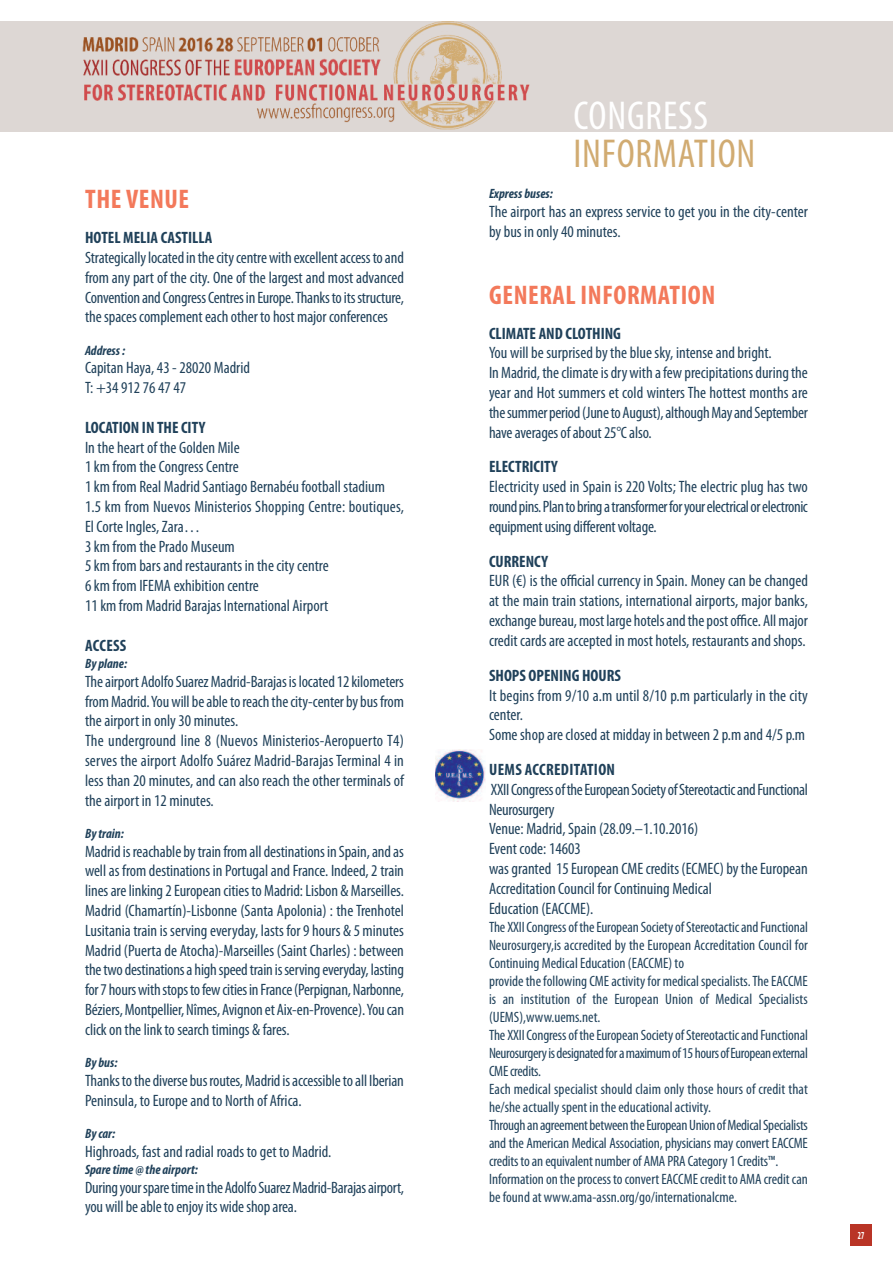
<style>
.page{position:relative;width:893px;height:1263px;background:#fff}
.page>*{position:absolute;margin:0;border:0;box-sizing:border-box;transform-origin:0 0}
.t1{font:condensed 40.5px "Myriad Pro";letter-spacing:.02em;color:#d1ab71}
.t2{font:condensed 40.5px "Myriad Pro";letter-spacing:.02em;color:#fff}
.t3{font:700 condensed 27px "Myriad Pro";letter-spacing:.02em;color:#f3795b}
.t4{font:condensed 16.5px/19.8px "Myriad Pro";color:#20415a}
.t5{font:700 condensed 16.5px "Myriad Pro";color:#20415a}
.t6{font:700 condensed 16.5px "Myriad Pro";letter-spacing:.02em;color:#20415a}
.t7{font:condensed 15px/18px "Myriad Pro";color:#20415a}
.t8{font:italic 700 condensed 13.5px "Myriad Pro";color:#20415a}
.t9{font:700 condensed 10.8px "Myriad Pro";color:#fff;scale:.7 1}
</style>
<div class="page">
<img style="left:0;top:21px;width:893px;height:111px">
<div style="left:850px;top:1225px;width:22px;height:21px;background:#b93426"></div>
<img style="left:435px;top:749px;width:50px;height:53px">
<h2 class="t3" style="left:85px;top:190px;width:105px">THE VENUE</h2>
<p class="t5" style="left:85px;top:232px;width:129px">HOTEL MELIA CASTILLA</p>
<p class="t4" style="left:85px;top:249px;width:320px;text-align:justify">Strategicallylocatedin thecitycentrewith excellentaccesstoand from any part of the city. one of the largest and most advanced Convention andCongressCentresin europe.thankstoitsstructure, thespacescomplementeach other to hostmajorconferences</p>
<p class="t8" style="left:85px;top:346px;width:42px">Address:</p>
<p class="t4" style="left:85px;top:359px;width:166px">Capitan Haya, 43 - 28020 Madrid t: +34 912 76 47 47</p>
<p class="t5" style="left:85px;top:422px;width:122px">LOCATION IN THE CITY</p>
<p class="t4" style="left:85px;top:439px;width:320px">in the heart of the golden Mile<br>1 km from the Congress Centre<br>1 km from real Madrid Santiago Bernabéu football stadium 1.5 km from nuevos Ministerios Shopping Centre: boutiques, el Corte ingles, Zara…<br>3 km from the prado Museum<br>5 km from bars and restaurants in the city centre<br>6 km from ifeMa exhibition centre<br>11 km from Madrid Barajas international airport</p>
<p class="t5" style="left:85px;top:639px;width:43px">ACCESS</p>
<p class="t8" style="left:85px;top:659px;width:44px">By plane:</p>
<p class="t4" style="left:85px;top:673px;width:321px">theairport adolfoSuarezMadrid-Barajasislocated12kilometers fromMadrid.Youwillbeabletoreach thecity-centerbybusfrom the airport in only 30 minutes.<br>the underground line 8 (nuevos Ministerios-aeropuerto t4) serves the airport adolfo Suárez Madrid-Barajas terminal 4 in less than 20 minutes, and can also reach the other terminals of the airport in 12 minutes.</p>
<p class="t8" style="left:85px;top:829px;width:40px">Bytrain:</p>
<p class="t4" style="left:85px;top:842px;width:321px;text-align:justify">Madridisreachablebytrain fromalldestinationsin Spain,andas well as from destinations in portugal and france. indeed, 2 train linesarelinking2european citiestoMadrid:lisbon &amp;Marseilles.<br>Madrid (Chamartín)-lisbonne (Santa apolonia) : the trenhotel lusitania train is serving everyday, lasts for 9 hours &amp; 5 minutes Madrid (puerta de atocha)-Marseilles (Saint Charles) : between thetwodestinationsa high speedtrain isservingeveryday, lasting for7 hourswith stopstofewcitiesin france(perpignan,narbonne, Béziers,Montpellier, nîmes, avignon et aix-en-provence).Youcan clickon thelinktosearch timings &amp; fares.</p>
<p class="t8" style="left:85px;top:1058px;width:34px">By bus:</p>
<p class="t4" style="left:85px;top:1072px;width:320px">thankstothediversebusroutes,Madridisaccessibletoall iberian peninsula, to europe and to north of africa.</p>
<p class="t8" style="left:85px;top:1129px;width:32px">Bycar:</p>
<p class="t4" style="left:85px;top:1142px;width:248px">Highroads, fast and radial roads to get to Madrid.</p>
<p class="t8" style="left:85px;top:1165px;width:114px">Sparetime@the airport:</p>
<p class="t4" style="left:85px;top:1178px;width:320px">Duringyoursparetimein theadolfoSuarezMadrid-Barajasairport, youwillbeabletoenjoyitswideshoparea.</p>
<h1 class="t2" style="left:573px;top:101px;width:136px">CongreSS</h1>
<h1 class="t1" style="left:573px;top:139px;width:184px">inforMation</h1>
<p class="t8" style="left:489px;top:189px;width:65px">Express buses:</p>
<p class="t4" style="left:489px;top:203px;width:320px">the airport has an express service to get you in the city-center by bus in only 40 minutes.</p>
<h2 class="t3" style="left:489px;top:285px;width:228px">GENERAL INFORMATION</h2>
<p class="t5" style="left:489px;top:327px;width:134px">CLIMATE AND CLOTHING</p>
<p class="t4" style="left:489px;top:344px;width:320px">You will be surprised by the blue sky, intense and bright. inMadrid, theclimateisdrywith afewprecipitationsduringthe year and Hot summers et cold winters the hottest months are thesummerperiod(Junetoaugust),althoughMayandSeptember haveaveragesofabout25°Calso.</p>
<p class="t5" style="left:489px;top:461px;width:70px">ELECTRICITY</p>
<p class="t4" style="left:489px;top:478px;width:320px;text-align:justify">electricity used in Spain is 220 Volts; the electric plug has two roundpins.plantobringatransformerforyourelectricalorelectronic equipmentusingdifferentvoltage.</p>
<p class="t5" style="left:489px;top:555px;width:61px">CURRENCY</p>
<p class="t4" style="left:489px;top:572px;width:320px;text-align:justify">eUr (€) is the official currency in Spain. Money can be changed at the main train stations, international airports, major banks, exchangebureau,most large hotelsandthepostoffice. allmajor credit cards are accepted in most hotels, restaurants and shops.</p>
<p class="t5" style="left:489px;top:669px;width:134px">SHOPS OPENING HOURS</p>
<p class="t4" style="left:489px;top:686px;width:320px">it begins from 9/10 a.m until 8/10 p.m particularly in the city center.<br>Some shop are closed at midday in between 2 p.m and 4/5 p.m</p>
<p class="t6" style="left:489px;top:764px;width:127px">UEMS ACCREDITATION</p>
<p class="t4" style="left:489px;top:781px;width:320px">XXiiCongressoftheeuropeanSocietyofStereotacticandfunctional neurosurgery<br>Venue: Madrid, Spain (28.09.–1.10.2016)<br>event code: 14603<br>wasgranted 15european CMecredits (eCMeC)bytheeuropean accreditation Council for Continuing Medical<br>education (eaCCMe).</p>
<p class="t7" style="left:489px;top:919px;width:320px">theXXiiCongressoftheeuropean SocietyofStereotacticandfunctional neurosurgery,is accredited by the european accreditation Council for Continuing Medical education (eaCCMe) to providethefollowingCMeactivityformedical specialists.theeaCCMe is an institution of the european Union of Medical Specialists (UeMS),www.uems.net.<br>theXXiiCongressoftheeuropean SocietyofStereotacticandfunctional neurosurgeryisdesignatedforamaximumof15hoursofeuropeanexternal CMecredits.<br>each medical specialist should claim only those hours of credit that he/she actually spent in the educational activity.<br>through an agreementbetween theeuropeanUnion ofMedicalSpecialists and the american Medical association, physicians may convert eaCCMe creditstoan equivalent numberofaMa pra Category1Credits™. information on theprocesstoconverteaCCMecredit to aMa creditcan be found at www.ama-assn.org/go/internationalcme.</p>
<p class="t9" style="left:858px;top:1232px;width:11px">27</p>
</div>
